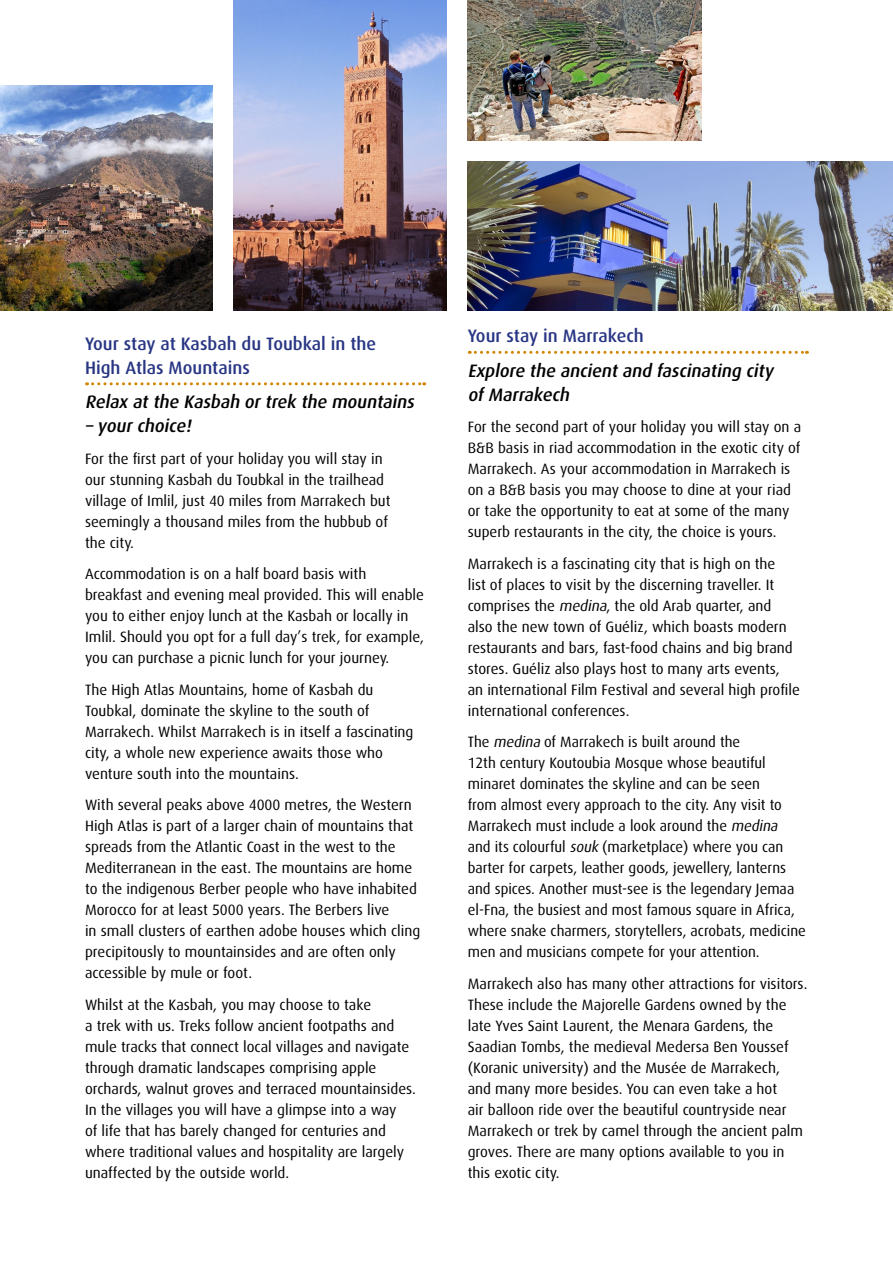
<style>
.page{position:relative;width:893px;height:1263px;background:#fff}
.page>*{position:absolute;margin:0;border:0;box-sizing:border-box;transform-origin:0 0}
._04-Subhead{font:italic 500 18px/24px "Dax";color:#000}
._10-DayHead{font:500 18px/24px "Dax";color:#283583}
._06-Text{font:15px/21px "Dax";color:#000}
.s1{font-style:italic}
</style>
<div class="page">
<svg style="left:87px;top:382px;width:338px;height:3px"></svg>
<img style="left:234px;top:0;width:212px;height:310px">
<svg style="left:469px;top:351px;width:338px;height:3px"></svg>
<img style="left:0;top:85px;width:213px;height:225px">
<img style="left:468px;top:162px;width:425px;height:148px">
<img style="left:468px;top:0;width:234px;height:140px">
<p class="_10-DayHead" style="left:85px;top:332px;width:293px">Your stay at Kasbah du Toubkal in the<br>High Atlas Mountains</p>
<p class="_04-Subhead" style="left:85px;top:390px;width:334px">Relax at the Kasbah or trek the mountains</p>
<p class="_04-Subhead" style="left:85px;top:414px;width:111px">– your choice!</p>
<p class="_06-Text" style="left:85px;top:448px;width:307px">For the first part of your holiday you will stay in our stunning Kasbah du Toubkal in the trailhead village of Imlil, just 40 miles from Marrakech but seemingly a thousand miles from the hubbub of the city.</p>
<p class="_06-Text" style="left:85px;top:564px;width:341px">Accommodation is on a half board basis with breakfast and evening meal provided. This will enable you to either enjoy lunch at the Kasbah or locally in Imlil. Should you opt for a full day’s trek, for example, you can purchase a picnic lunch for your journey.</p>
<p class="_06-Text" style="left:85px;top:679px;width:330px">The High Atlas Mountains, home of Kasbah du Toubkal, dominate the skyline to the south of Marrakech. Whilst Marrakech is in itself a fascinating city, a whole new experience awaits those who venture south into the mountains.</p>
<p class="_06-Text" style="left:85px;top:795px;width:337px">With several peaks above 4000 metres, the Western High Atlas is part of a larger chain of mountains that spreads from the Atlantic Coast in the west to the Mediterranean in the east. The mountains are home to the indigenous Berber people who have inhabited Morocco for at least 5000 years. The Berbers live<br>in small clusters of earthen adobe houses which cling precipitously to mountainsides and are often only accessible by mule or foot.</p>
<p class="_06-Text" style="left:85px;top:994px;width:332px">Whilst at the Kasbah, you may choose to take<br>a trek with us. Treks follow ancient footpaths and mule tracks that connect local villages and navigate through dramatic landscapes comprising apple orchards, walnut groves and terraced mountainsides.<br>In the villages you will have a glimpse into a way<br>of life that has barely changed for centuries and where traditional values and hospitality are largely unaffected by the outside world.</p>
<p class="_10-DayHead" style="left:468px;top:324px;width:178px">Your stay in Marrakech</p>
<p class="_04-Subhead" style="left:468px;top:359px;width:310px">Explore the ancient and fascinating city of Marrakech</p>
<p class="_06-Text" style="left:468px;top:417px;width:335px">For the second part of your holiday you will stay on a B&amp;B basis in riad accommodation in the exotic city of Marrakech. As your accommodation in Marrakech is on a B&amp;B basis you may choose to dine at your riad or take the opportunity to eat at some of the many superb restaurants in the city, the choice is yours.</p>
<p class="_06-Text" style="left:468px;top:553px;width:334px">Marrakech is a fascinating city that is high on the<br>list of places to visit by the discerning traveller. It comprises the <span class="s1">medina</span>, the old Arab quarter, and also the new town of Guéliz, which boasts modern restaurants and bars, fast-food chains and big brand stores. Guéliz also plays host to many arts events,<br>an international Film Festival and several high profile international conferences.</p>
<p class="_06-Text" style="left:468px;top:732px;width:340px">The <span class="s1">medina</span> of Marrakech is built around the<br>12th century Koutoubia Mosque whose beautiful minaret dominates the skyline and can be seen<br>from almost every approach to the city. Any visit to Marrakech must include a look around the <span class="s1">medina </span>and its colourful <span class="s1">souk</span> (marketplace) where you can barter for carpets, leather goods, jewellery, lanterns and spices. Another must-see is the legendary Jemaa el-Fna, the busiest and most famous square in Africa, where snake charmers, storytellers, acrobats, medicine men and musicians compete for your attention.</p>
<p class="_06-Text" style="left:468px;top:973px;width:341px">Marrakech also has many other attractions for visitors.<br>These include the Majorelle Gardens owned by the late Yves Saint Laurent, the Menara Gardens, the Saadian Tombs, the medieval Medersa Ben Youssef (Koranic university) and the Musée de Marrakech,<br>and many more besides. You can even take a hot<br>air balloon ride over the beautiful countryside near Marrakech or trek by camel through the ancient palm groves. There are many options available to you in this exotic city.</p>
</div>
